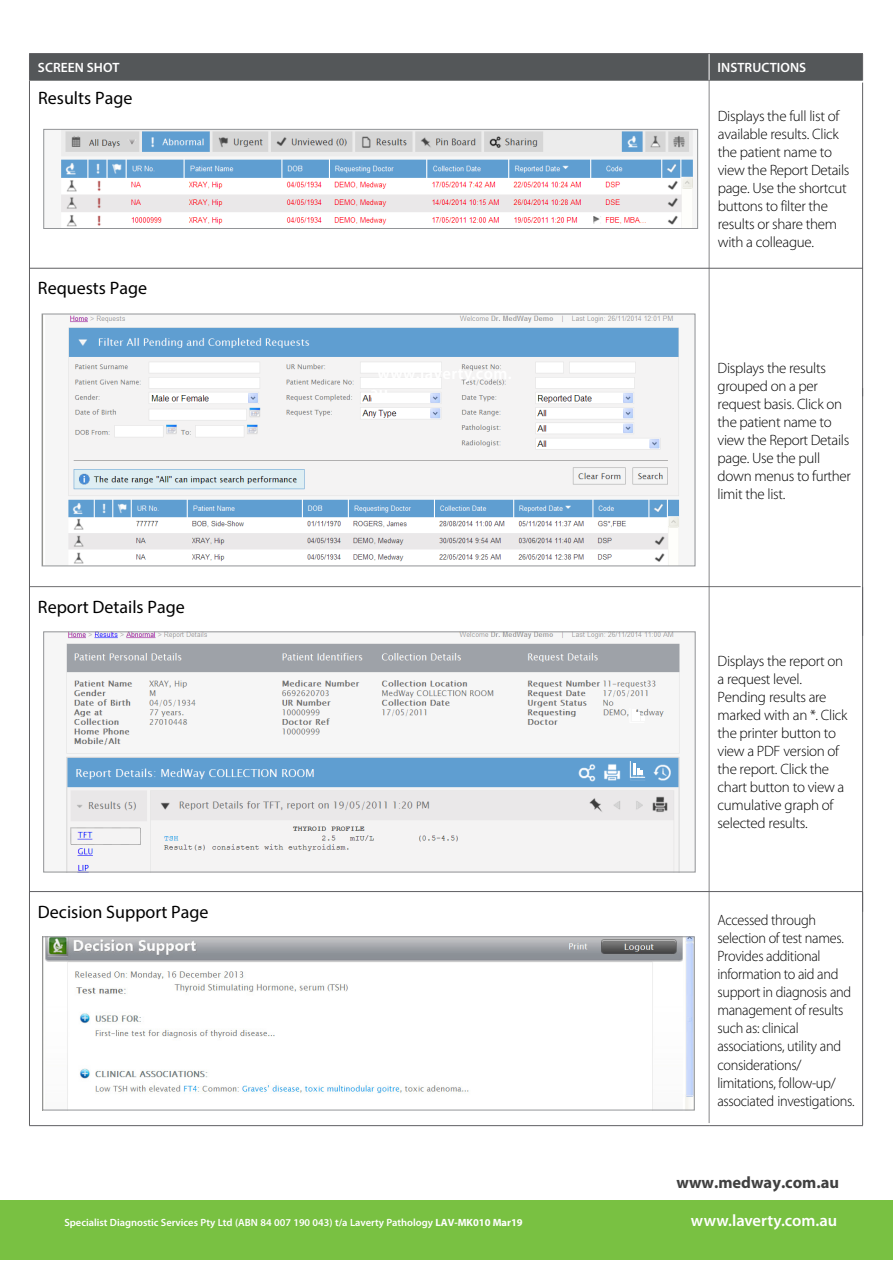
<style>
.page{position:relative;width:893px;height:1263px;background:#fff}
.page>*{position:absolute;margin:0;border:0;box-sizing:border-box;transform-origin:0 0}
.t1{font:18px "Myriad Pro";color:#000}
.t2{font:600 16.5px "Myriad Pro";color:#fff}
.t3{font:700 16.5px "Myriad Pro";color:#404040}
.t4{font:300 15px/18px "Myriad Pro";letter-spacing:-.02em;color:#000}
.t5{font:300 15px/18px "Myriad Pro";letter-spacing:-.02em;color:#000;scale:.95 1}
.t6{font:600 13.5px "Myriad Pro";letter-spacing:.005em;color:#fff}
.t7{font:600 10.5px "Myriad Pro";color:#fff}
.s1{font-weight:700}
</style>
<div class="page">
<hr style="left:29px;top:284px;width:1px;height:306px;background:#5f5f62">
<hr style="left:708px;top:80px;width:2px;height:1043px;background:#5f5f62">
<hr style="left:862px;top:83px;width:1px;height:313px;background:#5f5f62">
<hr style="left:29px;top:81px;width:1px;height:247px;background:#5f5f62">
<hr style="left:862px;top:388px;width:1px;height:248px;background:#5f5f62">
<hr style="left:29px;top:586px;width:832px;height:1px;background:#5f5f62">
<hr style="left:29px;top:587px;width:1px;height:313px;background:#5f5f62">
<hr style="left:862px;top:587px;width:1px;height:325px;background:#5f5f62">
<hr style="left:29px;top:891px;width:680px;height:1px;background:#5f5f62">
<hr style="left:29px;top:892px;width:1px;height:233px;background:#5f5f62">
<hr style="left:709px;top:891px;width:154px;height:1px;background:#5f5f62">
<hr style="left:862px;top:892px;width:1px;height:233px;background:#5f5f62">
<hr style="left:29px;top:1125px;width:680px;height:1px;background:#5f5f62">
<hr style="left:709px;top:1125px;width:154px;height:1px;background:#5f5f62">
<hr style="left:29px;top:53px;width:680px;height:1px;background:#5f5f62">
<hr style="left:709px;top:53px;width:154px;height:1px;background:#5f5f62">
<div style="left:29px;top:54px;width:834px;height:27px;background:#545759"></div>
<hr style="left:29px;top:268px;width:680px;height:1px;background:#5f5f62">
<hr style="left:709px;top:268px;width:154px;height:1px;background:#5f5f62">
<img style="left:68px;top:316px;width:612px;height:248px">
<div style="left:42px;top:314px;width:653px;height:252px;border:1px solid #939598"></div>
<img style="left:66px;top:633px;width:614px;height:237px">
<div style="left:43px;top:631px;width:652px;height:241px;border:1px solid #939598"></div>
<img style="left:45px;top:938px;width:648px;height:170px">
<div style="left:42px;top:936px;width:653px;height:174px;border:1px solid #939598"></div>
<svg style="left:629px;top:707px;width:16px;height:16px"></svg>
<svg style="left:630px;top:760px;width:16px;height:18px"></svg>
<div style="left:0;top:1200px;width:893px;height:59px;background:#79c142"></div>
<img style="left:61px;top:131px;width:632px;height:96px">
<div style="left:43px;top:129px;width:655px;height:100px;border:1px solid #939598"></div>
<p class="t6" style="left:38px;top:59px;width:83px">SCREEN SHOT</p>
<p class="t6" style="left:718px;top:59px;width:90px">INSTRUCTIONS</p>
<p class="t1" style="left:38px;top:87px;width:96px">Results Page</p>
<p class="t1" style="left:38px;top:277px;width:111px">Requests Page</p>
<p class="t1" style="left:38px;top:596px;width:148px">Report Details Page</p>
<p class="t1" style="left:38px;top:901px;width:172px">Decision Support Page</p>
<p class="t2" style="left:370px;top:382px;width:20px">au</p>
<p class="t4" style="left:718px;top:107px;width:133px">Displays the full list of available results. Click the patient name to view the Report Details page. Use the shortcut buttons to filter the results or share them with a colleague.</p>
<p class="t4" style="left:718px;top:359px;width:135px">Displays the results grouped on a per request basis. Click on the patient name to view the Report Details page. Use the pull down menus to further limit the list.</p>
<p class="t4" style="left:718px;top:652px;width:132px">Displays the report on a request level.<br>Pending results are marked with an *. Click the printer button to view a PDF version of the report. Click the chart button to view a cumulative graph of selected results.</p>
<p class="t5" style="left:717px;top:911px;width:146px">Accessed through selection of test names.<br>Provides additional information to aid and support in diagnosis and management of results such as: clinical associations, utility and considerations/ limitations, follow-up/ associated investigations.</p>
<p class="t3" style="left:676px;top:1172px;width:164px">www.medway.com.au</p>
<p class="t7" style="left:64px;top:1216px;width:460px">Specialist Diagnostic Services Pty Ltd (ABN 84 007 190 043) t/a Laverty Pathology <span class="s1">LAV-MK010 Mar19</span></p>
<p class="t2" style="left:691px;top:1210px;width:148px">www.laverty.com.au</p>
</div>
